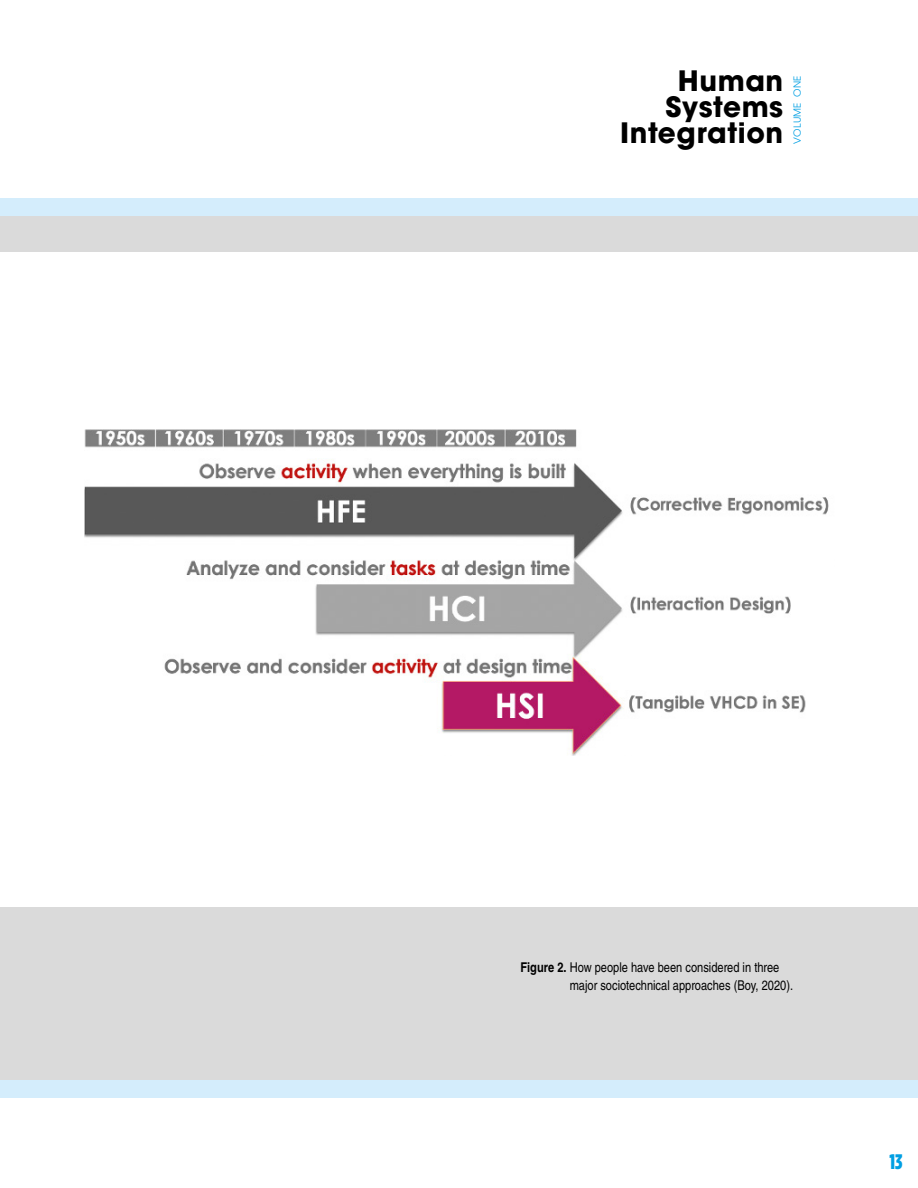
<style>
.page{position:relative;width:918px;height:1188px;background:#fff}
.page>*{position:absolute;margin:0;border:0;box-sizing:border-box;transform-origin:0 0}
.t1{font:700 27.9px/26.1px "ITC Avant Garde Pro";letter-spacing:.02em;color:#000;text-align:right}
.t2{font:900 21px "Gotham Condensed";color:#009fe3}
.t3{font:13.5px/18px "Nimbus San Con L";color:#000}
.t4{font:9.75px "ITC Avant Garde Pro";letter-spacing:.02em;color:#009fe3}
.s1{font-weight:700}
</style>
<div class="page">
<img style="left:85px;top:429px;width:744px;height:327px">
<div style="left:0;top:908px;width:918px;height:190px;background:#dadada"></div>
<div style="left:0;top:1080px;width:918px;height:18px;background:#d4edfc"></div>
<div style="left:0;top:198px;width:918px;height:54px;background:#dadada"></div>
<div style="left:0;top:198px;width:918px;height:18px;background:#d4edfc"></div>
<h1 class="t1" style="left:620px;top:67px;width:164px">Human<br>Systems<br>Integration</h1>
<p class="t4" style="left:791px;top:144px;width:70px;rotate:-90deg">VOLUME ONE</p>
<p class="t3" style="left:570px;top:958px;width:225px;text-indent:-49px"><span class="s1">Figure 2.</span> How people have been considered in three major sociotechnical approaches (Boy, 2020).</p>
<h2 class="t2" style="left:889px;top:1150px;width:15px">13</h2>
</div>
